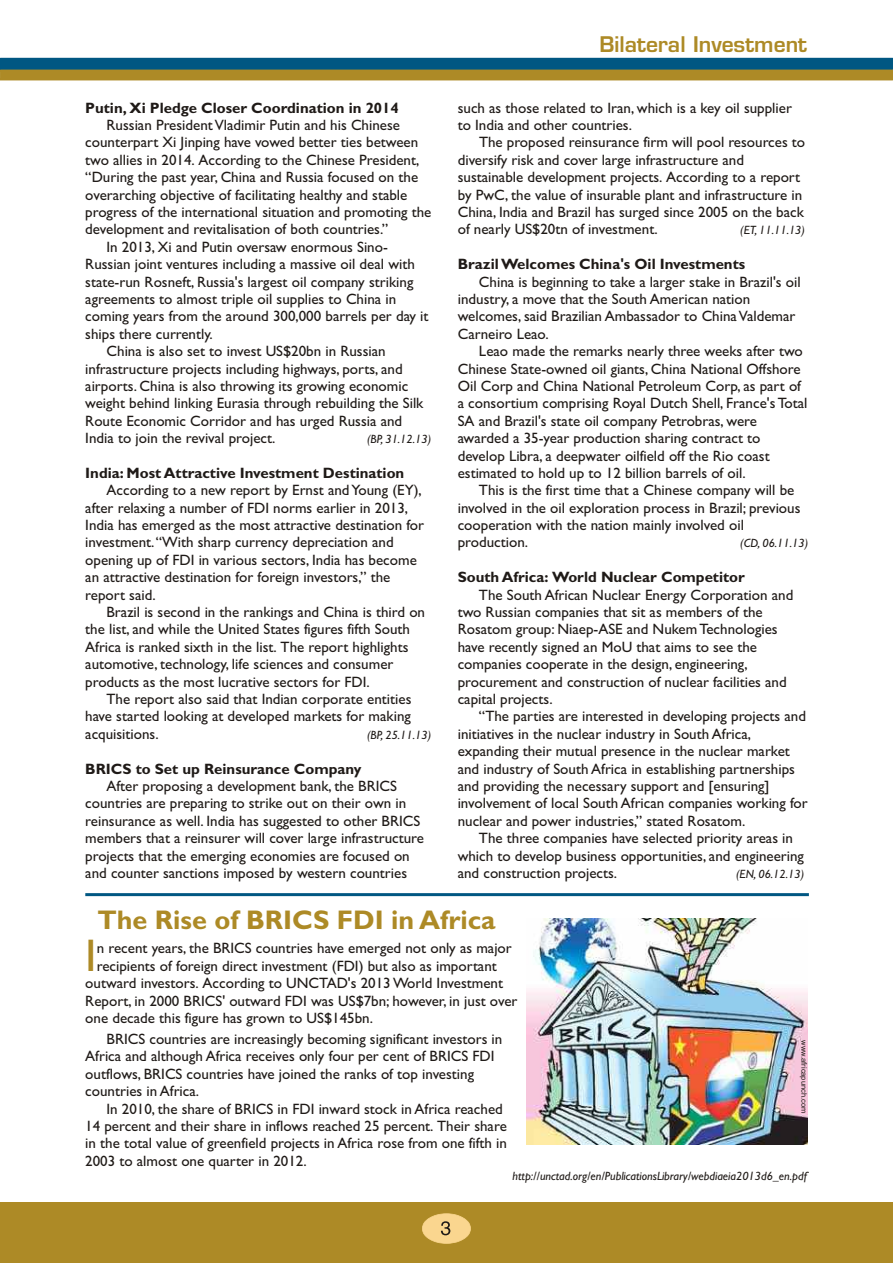
<style>
.page{position:relative;width:894px;height:1263px;background:#fff}
.page>*{position:absolute;margin:0;border:0;box-sizing:border-box;transform-origin:0 0}
.t1{font:45.9px "Gill Sans";color:#ad8a26}
.t2{font:700 27px "Gill Sans";color:#ad8a26}
.t3{font:21px "Square 721 Dm";color:#ad8a26}
.t4{font:15px/17.4px "Gill Sans";color:#1f1a17}
.t5{font:700 15px "Gill Sans";color:#1f1a17}
.t6{font:italic 12px "Gill Sans";color:#1f1a17}
.t7{font:7.5px "Arial";color:#1f1a17}
</style>
<div class="page">
<div style="left:0;top:1203px;width:893px;height:60px;background:#ad8a26"></div>
<div style="left:0;top:59px;width:893px;height:10px;background:#005782"></div>
<hr style="left:0;top:58px;width:893px;height:1px;background:#005782">
<hr style="left:0;top:69px;width:893px;height:1px;background:#005782">
<div style="left:1px;top:70px;width:892px;height:10px;background:#ad8a26"></div>
<svg style="left:0;top:69px;width:1px;height:12px"></svg>
<svg style="left:422px;top:1213px;width:49px;height:31px"></svg>
<img style="left:526px;top:918px;width:282px;height:227px">
<svg style="left:85px;top:893px;width:724px;height:4px;background:#3f80a1"></svg>
<p class="t5" style="left:85px;top:102px;width:315px">Putin, Xi Pledge Closer Coordination in 2014</p>
<p class="t4" style="left:107px;top:118px;width:295px">Russian President Vladimir Putin and his Chinese</p>
<p class="t4" style="left:85px;top:135px;width:335px">counterpart Xi Jinping have vowed better ties between</p>
<p class="t4" style="left:85px;top:153px;width:336px">two allies in 2014. According to the Chinese President,</p>
<p class="t4" style="left:85px;top:170px;width:334px">“During the past year, China and Russia focused on the</p>
<p class="t4" style="left:85px;top:187px;width:324px">overarching objective of facilitating healthy and stable</p>
<p class="t4" style="left:85px;top:205px;width:348px">progress of the international situation and promoting the</p>
<p class="t4" style="left:85px;top:222px;width:304px">development and revitalisation of both countries.”</p>
<p class="t4" style="left:107px;top:240px;width:283px">In 2013, Xi and Putin oversaw enormous Sino-</p>
<p class="t4" style="left:85px;top:257px;width:331px">Russian joint ventures including a massive oil deal with</p>
<p class="t4" style="left:85px;top:274px;width:330px">state-run Rosneft, Russia's largest oil company striking</p>
<p class="t4" style="left:85px;top:292px;width:312px">agreements to almost triple oil supplies to China in</p>
<p class="t4" style="left:85px;top:309px;width:345px">coming years from the around 300,000 barrels per day it</p>
<p class="t4" style="left:85px;top:327px;width:129px">ships there currently.</p>
<p class="t4" style="left:107px;top:344px;width:281px">China is also set to invest US$20bn in Russian</p>
<p class="t4" style="left:85px;top:361px;width:319px">infrastructure projects including highways, ports, and</p>
<p class="t4" style="left:85px;top:379px;width:325px">airports. China is also throwing its growing economic</p>
<p class="t4" style="left:85px;top:396px;width:340px">weight behind linking Eurasia through rebuilding the Silk</p>
<p class="t4" style="left:85px;top:414px;width:318px">Route Economic Corridor and has urged Russia and</p>
<p class="t4" style="left:85px;top:431px;width:192px">India to join the revival project.</p>
<p class="t6" style="left:367px;top:435px;width:66px">(BP, 31.12.13)</p>
<p class="t5" style="left:85px;top:468px;width:321px">India: Most Attractive Investment Destination</p>
<p class="t4" style="left:85px;top:483px;width:340px;text-indent:21px">According to a new report by Ernst and Young (EY), after relaxing a number of FDI norms earlier in 2013, India has emerged as the most attractive destination for investment.“With sharp currency depreciation and opening up of FDI in various sectors, India has become an attractive destination for foreign investors,” the report said.</p>
<p class="t4" style="left:85px;top:605px;width:341px;text-indent:21px">Brazil is second in the rankings and China is third on the list, and while the United States figures fifth South Africa is ranked sixth in the list. The report highlights automotive, technology, life sciences and consumer products as the most lucrative sectors for FDI.</p>
<p class="t4" style="left:85px;top:692px;width:328px;text-align:justify;text-indent:21px">The report also said that Indian corporate entities have started looking at developed markets for making acquisitions.</p>
<p class="t6" style="left:367px;top:731px;width:66px">(BP, 25.11.13)</p>
<p class="t5" style="left:85px;top:763px;width:278px">BRICS to Set up Reinsurance Company</p>
<p class="t4" style="left:85px;top:779px;width:340px;text-indent:21px">After proposing a development bank, the BRICS countries are preparing to strike out on their own in reinsurance as well. India has suggested to other BRICS members that a reinsurer will cover large infrastructure projects that the emerging economies are focused on and counter sanctions imposed by western countries</p>
<h3 class="t3" style="left:599px;top:36px;width:209px">Bilateral Investment</h3>
<p class="t4" style="left:458px;top:100px;width:336px">such as those related to Iran, which is a key oil supplier to India and other countries.</p>
<p class="t4" style="left:458px;top:135px;width:349px;text-indent:21px">The proposed reinsurance firm will pool resources to diversify risk and cover large infrastructure and sustainable development projects. According to a report by PwC, the value of insurable plant and infrastructure in China, India and Brazil has surged since 2005 on the back of nearly US$20tn of investment.</p>
<p class="t6" style="left:740px;top:226px;width:66px">(ET, 11.11.13)</p>
<p class="t5" style="left:458px;top:259px;width:289px">Brazil Welcomes China's Oil Investments</p>
<p class="t4" style="left:458px;top:274px;width:344px;text-indent:21px">China is beginning to take a larger stake in Brazil's oil industry, a move that the South American nation welcomes, said Brazilian Ambassador to China Valdemar Carneiro Leao.</p>
<p class="t4" style="left:458px;top:344px;width:351px;text-indent:21px">Leao made the remarks nearly three weeks after two Chinese State-owned oil giants, China National Offshore Oil Corp and China National Petroleum Corp, as part of a consortium comprising Royal Dutch Shell, France's Total SA and Brazil's state oil company Petrobras, were awarded a 35-year production sharing contract to develop Libra, a deepwater oilfield off the Rio coast estimated to hold up to 12 billion barrels of oil.</p>
<p class="t4" style="left:458px;top:483px;width:344px;text-indent:21px">This is the first time that a Chinese company will be involved in the oil exploration process in Brazil; previous cooperation with the nation mainly involved oil production.</p>
<p class="t6" style="left:740px;top:539px;width:69px">(CD, 06.11.13)</p>
<p class="t5" style="left:458px;top:572px;width:289px">South Africa: World Nuclear Competitor</p>
<p class="t4" style="left:458px;top:588px;width:337px;text-indent:21px">The South African Nuclear Energy Corporation and two Russian companies that sit as members of the Rosatom group: Niaep-ASE and Nukem Technologies have recently signed an MoU that aims to see the companies cooperate in the design, engineering, procurement and construction of nuclear facilities and capital projects.</p>
<p class="t4" style="left:458px;top:709px;width:352px;text-indent:21px">“The parties are interested in developing projects and initiatives in the nuclear industry in South Africa, expanding their mutual presence in the nuclear market and industry of South Africa in establishing partnerships and providing the necessary support and [ensuring] involvement of local South African companies working for nuclear and power industries,” stated Rosatom.</p>
<p class="t4" style="left:458px;top:831px;width:348px;text-indent:21px">The three companies have selected priority areas in which to develop business opportunities, and engineering and construction projects.</p>
<p class="t6" style="left:736px;top:870px;width:70px">(EN, 06.12.13)</p>
<h2 class="t2" style="left:97px;top:911px;width:400px">The Rise of BRICS FDI in Africa</h2>
<h1 class="t1" style="left:85px;top:939px;width:13px">I</h1>
<p class="t4" style="left:97px;top:941px;width:417px">n recent years, the BRICS countries have emerged not only as major</p>
<p class="t4" style="left:97px;top:959px;width:402px">recipients of foreign direct investment (FDI) but also as important</p>
<p class="t4" style="left:85px;top:976px;width:419px">outward investors. According to UNCTAD's 2013 World Investment</p>
<p class="t4" style="left:85px;top:994px;width:434px">Report, in 2000 BRICS' outward FDI was US$7bn; however, in just over</p>
<p class="t4" style="left:85px;top:1011px;width:289px">one decade this figure has grown to US$145bn.</p>
<p class="t4" style="left:85px;top:1032px;width:419px;text-indent:21px">BRICS countries are increasingly becoming significant investors in Africa and although Africa receives only four per cent of BRICS FDI outflows, BRICS countries have joined the ranks of top investing countries in Africa.</p>
<p class="t4" style="left:85px;top:1101px;width:423px;text-indent:21px">In 2010, the share of BRICS in FDI inward stock in Africa reached 14 percent and their share in inflows reached 25 percent. Their share in the total value of greenfield projects in Africa rose from one fifth in 2003 to almost one quarter in 2012.</p>
<p class="t6" style="left:513px;top:1172px;width:296px">http://unctad.org/en/PublicationsLibrary/webdiaeia2013d6_en.pdf</p>
<p class="t7" style="left:807px;top:1040px;width:74px;rotate:90deg">www.africapunch.com</p>
</div>
